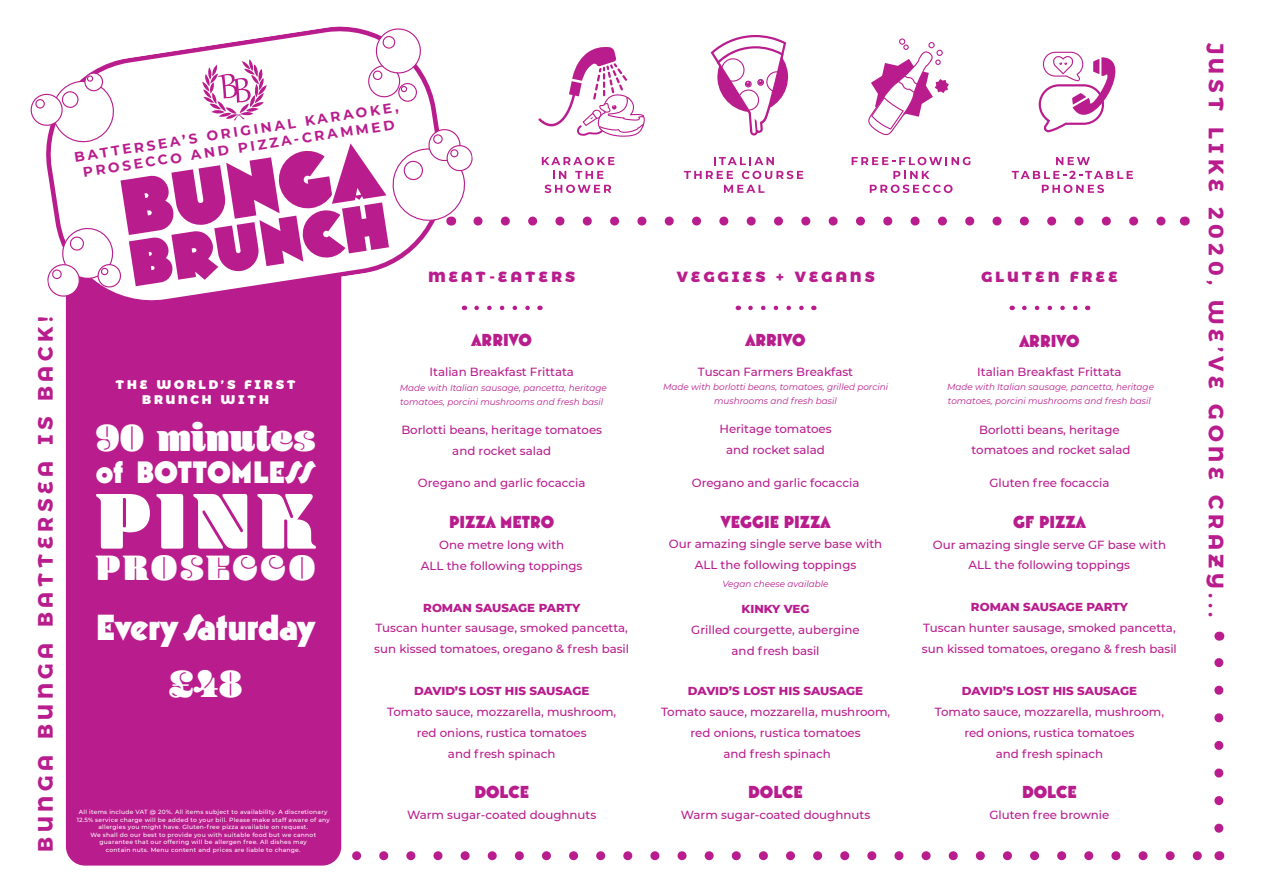
<style>
.page{position:relative;width:1263px;height:893px;background:#fff}
.page>*{position:absolute;margin:0;border:0;box-sizing:border-box;transform-origin:0 0}
.t1{font:900 82.2px "Blenny";color:#fff}
.t2{font:900 80.4px "Mostra Nuova Alt A";color:#b91c8d}
.t3{font:900 66.15px "Mostra Nuova Alt A";color:#b91c8d}
.t4{font:900 39.3px "Blenny";color:#fff}
.t5{font:800 36.9px "Mostra Nuova Alt A";color:#fff}
.t6{font:900 36.75px "Blenny";letter-spacing:.065em;color:#fff}
.t7{font:800 31.5px "Mostra Nuova Alt A";color:#fff}
.t8{font:700 20.85px "Montserrat Alternates";letter-spacing:.22em;color:#b91c8d}
.t9{font:800 17.7px "Mostra Nuova Alt A";color:#b91c8d}
.t10{font:900 14.7px "Montserrat Alternates";letter-spacing:.22em;color:#b91c8d}
.t11{font:700 13.65px/16.5px "Montserrat";color:#b91c8d;text-align:center}
.t12{font:900 12.45px/14.5px "Montserrat Alternates";letter-spacing:.22em;color:#fff;text-align:center}
.t13{font:500 11.85px/20.9px "Montserrat";color:#b91c8d;text-align:center}
.t14{font:800 11.85px "Montserrat";color:#b91c8d}
.t15{font:italic 8.85px/14.2px "Montserrat";color:#b91c8d}
.t16{font:500 6px/7.5px "Montserrat";letter-spacing:.04em;color:#fff;text-align:center}
</style>
<div class="page">
<div style="left:66px;top:192px;width:275px;height:674px;background:#b91c8d;border-radius:19px"></div>
<svg style="left:335px;top:851px;width:867px;height:9px"></svg>
<svg style="left:1214px;top:658px;width:9px;height:170px"></svg>
<svg style="left:477px;top:306px;width:53px;height:4px"></svg>
<svg style="left:750px;top:306px;width:54px;height:4px"></svg>
<svg style="left:1024px;top:306px;width:54px;height:4px"></svg>
<svg style="left:46px;top:26px;width:386px;height:282px"></svg>
<svg style="left:202px;top:59px;width:65px;height:62px"></svg>
<svg style="left:46px;top:226px;width:76px;height:72px"></svg>
<svg style="left:30px;top:72px;width:86px;height:72px"></svg>
<svg style="left:367px;top:27px;width:799px;height:199px"></svg>
<h3 class="t8" style="left:28px;top:852px;width:537px;rotate:-90deg">BUNGA BUNGA BATTERSEA IS BACK!</h3>
<p class="t11" style="left:73px;top:149px;width:329px;rotate:-9deg">BATTERSEA’S ORIGINAL KARAOKE,<br>PROSECCO AND PIZZA-CRAMMED</p>
<h2 class="t2" style="left:114px;top:162px;width:262px;rotate:-9deg">BUNGA</h2>
<h3 class="t3" style="left:124px;top:226px;width:263px;rotate:-9deg">BRUNCH</h3>
<p class="t10" style="left:428px;top:265px;width:148px">MEAT-EATERS</p>
<p class="t12" style="left:115px;top:376px;width:182px">THE WORLD’S FIRST<br>BRUNCH WITH</p>
<h3 class="t4" style="left:96px;top:414px;width:221px">90 minutes</h3>
<h3 class="t7" style="left:96px;top:453px;width:221px">of BOTTOMLESS</h3>
<h1 class="t1" style="left:96px;top:472px;width:221px">PINK</h1>
<h3 class="t6" style="left:96px;top:546px;width:221px">PROSECCO</h3>
<h3 class="t5" style="left:96px;top:605px;width:221px">Every Saturday</h3>
<h3 class="t4" style="left:169px;top:660px;width:75px">£48</h3>
<p class="t16" style="left:77px;top:808px;width:255px">All items include VAT @ 20%. All items subject to availability. A discretionary 12.5% service charge will be added to your bill. Please make staff aware of any allergies you might have. Gluten-free pizza available on request.<br>We shall do our best to provide you with suitable food but we cannot guarantee that our offering will be allergen free. All dishes may<br>contain nuts. Menu content and prices are liable to change.</p>
<h3 class="t9" style="left:472px;top:330px;width:62px">ARRIVO</h3>
<p class="t13" style="left:429px;top:361px;width:146px">Italian Breakfast Frittata</p>
<p class="t15" style="left:400px;top:380px;width:208px">Made with Italian sausage, pancetta, heritage tomatoes, porcini mushrooms and fresh basil</p>
<p class="t13" style="left:401px;top:419px;width:202px">Borlotti beans, heritage tomatoes and rocket salad</p>
<p class="t13" style="left:418px;top:472px;width:169px">Oregano and garlic focaccia</p>
<h3 class="t9" style="left:449px;top:512px;width:107px">PIZZA METRO</h3>
<p class="t13" style="left:421px;top:534px;width:163px">One metre long with<br>ALL the following toppings</p>
<p class="t14" style="left:423px;top:599px;width:158px">ROMAN SAUSAGE PARTY</p>
<p class="t13" style="left:374px;top:617px;width:256px;text-align:left">Tuscan hunter sausage, smoked pancetta, sun kissed tomatoes, oregano &amp; fresh basil</p>
<p class="t14" style="left:414px;top:682px;width:177px">DAVID’S LOST HIS SAUSAGE</p>
<p class="t13" style="left:387px;top:701px;width:231px">Tomato sauce, mozzarella, mushroom, red onions, rustica tomatoes<br>and fresh spinach</p>
<h3 class="t9" style="left:474px;top:782px;width:56px">DOLCE</h3>
<p class="t13" style="left:407px;top:804px;width:191px">Warm sugar-coated doughnuts</p>
<p class="t10" style="left:677px;top:265px;width:199px">VEGGIES + VEGANS</p>
<h3 class="t9" style="left:745px;top:330px;width:62px">ARRIVO</h3>
<p class="t13" style="left:698px;top:361px;width:157px">Tuscan Farmers Breakfast</p>
<p class="t15" style="left:663px;top:379px;width:226px;text-align:center">Made with borlotti beans, tomatoes, grilled porcini mushrooms and fresh basil</p>
<p class="t13" style="left:719px;top:418px;width:114px">Heritage tomatoes and rocket salad</p>
<p class="t13" style="left:692px;top:472px;width:169px">Oregano and garlic focaccia</p>
<h3 class="t9" style="left:721px;top:511px;width:111px">VEGGIE PIZZA</h3>
<p class="t13" style="left:669px;top:533px;width:215px">Our amazing single serve base with<br>ALL the following toppings</p>
<p class="t15" style="left:722px;top:576px;width:108px">Vegan cheese available</p>
<p class="t14" style="left:741px;top:600px;width:70px">KINKY VEG</p>
<p class="t13" style="left:691px;top:619px;width:170px">Grilled courgette, aubergine and fresh basil</p>
<p class="t14" style="left:688px;top:682px;width:177px">DAVID’S LOST HIS SAUSAGE</p>
<p class="t13" style="left:661px;top:701px;width:231px">Tomato sauce, mozzarella, mushroom, red onions, rustica tomatoes<br>and fresh spinach</p>
<h3 class="t9" style="left:748px;top:782px;width:56px">DOLCE</h3>
<p class="t13" style="left:681px;top:804px;width:191px">Warm sugar-coated doughnuts</p>
<p class="t10" style="left:981px;top:265px;width:138px">GLUTEN FREE</p>
<h3 class="t9" style="left:1019px;top:330px;width:62px">ARRIVO</h3>
<p class="t13" style="left:977px;top:361px;width:146px">Italian Breakfast Frittata</p>
<p class="t15" style="left:947px;top:379px;width:208px">Made with Italian sausage, pancetta, heritage tomatoes, porcini mushrooms and fresh basil</p>
<p class="t13" style="left:971px;top:418px;width:160px">Borlotti beans, heritage tomatoes and rocket salad</p>
<p class="t13" style="left:989px;top:472px;width:121px">Gluten free focaccia</p>
<h3 class="t9" style="left:1013px;top:511px;width:74px">GF PIZZA</h3>
<p class="t13" style="left:933px;top:533px;width:235px">Our amazing single serve GF base with<br>ALL the following toppings</p>
<p class="t14" style="left:971px;top:598px;width:158px">ROMAN SAUSAGE PARTY</p>
<p class="t13" style="left:922px;top:617px;width:256px;text-align:left">Tuscan hunter sausage, smoked pancetta, sun kissed tomatoes, oregano &amp; fresh basil</p>
<p class="t14" style="left:962px;top:682px;width:177px">DAVID’S LOST HIS SAUSAGE</p>
<p class="t13" style="left:935px;top:701px;width:231px">Tomato sauce, mozzarella, mushroom, red onions, rustica tomatoes<br>and fresh spinach</p>
<h3 class="t9" style="left:1022px;top:782px;width:56px">DOLCE</h3>
<p class="t13" style="left:989px;top:804px;width:122px">Gluten free brownie</p>
<h3 class="t8" style="left:1233px;top:43px;width:576px;rotate:90deg">JUST LIKE 2020, WE’VE GONE CRAZY...</h3>
</div>
